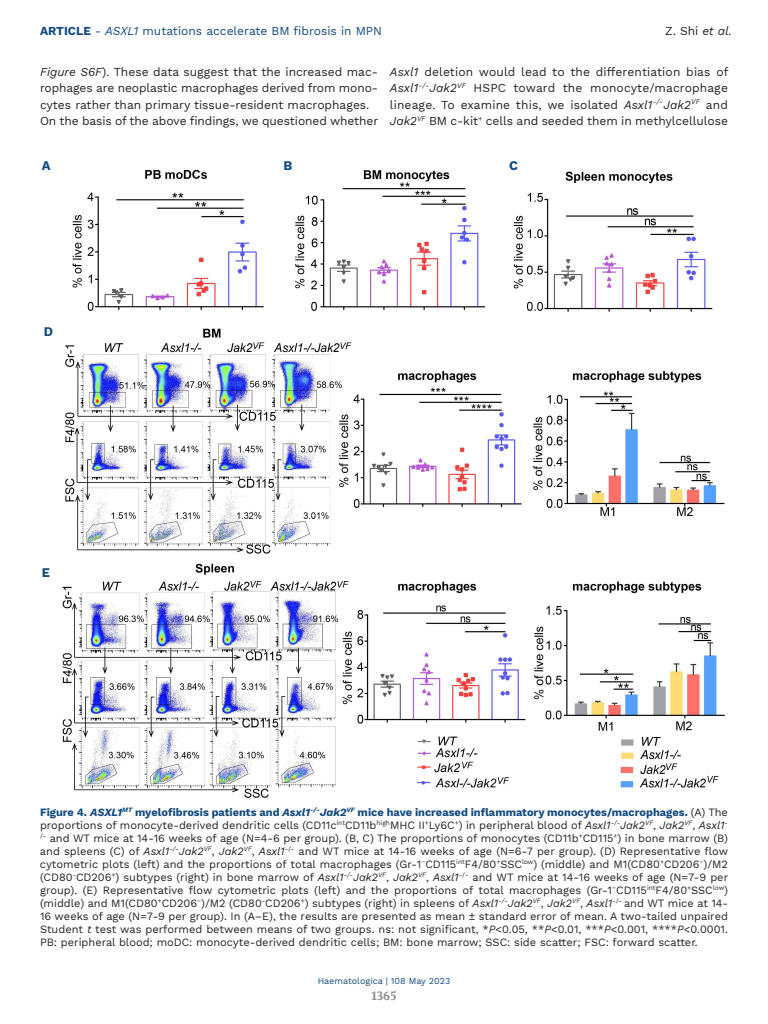
<style>
.page{position:relative;width:768px;height:1024px;background:#fff}
.page>*{position:absolute;margin:0;border:0;box-sizing:border-box;transform-origin:0 0}
.t1{font:700 13px "Work Sans";color:#134a80}
.t2{font:12px/16.5px "Work Sans";letter-spacing:-.005em;color:#222221}
.t3{font:12px "Work Sans";color:#134a80}
.t4{font:700 12px "Volkhov";color:#919190}
.t5{font:11px/13px "Work Sans";color:#222221;text-align:justify}
.t6{font:9px "Work Sans";color:#134a80}
.s1{font-weight:700}
.s2{font-style:italic}
.s3{font-weight:700;color:#134a80}
.s4{font-weight:700;font-style:italic;color:#134a80}
</style>
<div class="page">
<img style="left:62px;top:169px;width:663px;height:629px">
<p class="t3" style="left:40px;top:24px;width:344px"><span class="s1">ARTICLE</span> - <span class="s2">ASXL1</span> mutations accelerate BM fibrosis in MPN</p>
<p class="t2" style="left:665px;top:23px;width:68px">Z. Shi <span class="s2">et al.</span></p>
<p class="t2" style="left:40px;top:63px;width:340px"><span class="s2">Figure S6F</span>). These data suggest that the increased mac&shy;rophages are neoplastic macrophages derived from mono&shy;cytes rather than primary tissue-resident macrophages.<br>On the basis of the above findings, we questioned whether</p>
<p class="t2" style="left:390px;top:63px;width:340px;text-align:justify"><span class="s2">Asxl1</span> deletion would lead to the differentiation bias of <span class="s2">Asxl1</span><sup>-/-</sup><span class="s2">Jak2</span><sup>VF</sup> HSPC toward the monocyte/macrophage lineage. To examine this, we isolated <span class="s2">Asxl1</span><sup>-/-</sup><span class="s2">Jak2</span><sup>VF</sup> and <span class="s2">Jak2</span><sup>VF</sup> BM c-kit<sup>+</sup> cells and seeded them in methylcellulose</p>
<p class="t1" style="left:42px;top:158px;width:10px">A</p>
<p class="t1" style="left:283px;top:158px;width:10px">B</p>
<p class="t1" style="left:509px;top:158px;width:10px">C</p>
<p class="t1" style="left:44px;top:324px;width:11px">D</p>
<p class="t1" style="left:42px;top:565px;width:10px">E</p>
<p class="t5" style="left:40px;top:805px;width:690px"><span class="s3">Figure 4.</span> <span class="s4">ASXL1</span><sup>MT</sup> <span class="s3">myelofibrosis patients and</span> <span class="s4">Asxl1</span><sup>-/-</sup><span class="s4">Jak2</span><sup>VF</sup> <span class="s3">mice have increased inflammatory monocytes/macrophages.</span> (A) The proportions of monocyte-derived dendritic cells (CD11c<sup>int</sup>CD11b<sup>high</sup>MHC II<sup>+</sup>Ly6C<sup>+</sup>) in peripheral blood of <span class="s2">Asxl1</span><sup>-/-</sup><span class="s2">Jak2</span><sup>VF</sup>, <span class="s2">Jak2</span><sup>VF</sup>, <span class="s2">Asxl1</span><sup>- /-</sup> and WT mice at 14-16 weeks of age (N=4-6 per group). (B, C) The proportions of monocytes (CD11b<sup>+</sup>CD115<sup>+</sup>) in bone marrow (B) and spleens (C) of <span class="s2">Asxl1</span><sup>-/-</sup><span class="s2">Jak2</span><sup>VF</sup>, <span class="s2">Jak2</span><sup>VF</sup>, <span class="s2">Asxl1</span><sup>-/-</sup> and WT mice at 14-16 weeks of age (N=6-7 per group). (D) Representative flow cytometric plots (left) and the proportions of total macrophages (Gr-1<sup>−</sup>CD115<sup>int</sup>F4/80<sup>+</sup>SSC<sup>low</sup>) (middle) and M1(CD80<sup>+</sup>CD206<sup>−</sup>)/M2 (CD80<sup>-</sup>CD206<sup>+</sup>) subtypes (right) in bone marrow of <span class="s2">Asxl1</span><sup>-/-</sup><span class="s2">Jak2</span><sup>VF</sup>, <span class="s2">Jak2</span><sup>VF</sup>, <span class="s2">Asxl1</span><sup>-/-</sup> and WT mice at 14-16 weeks of age (N=7-9 per group). (E) Representative flow cytometric plots (left) and the proportions of total macrophages (Gr-1<sup>−</sup>CD115<sup>int</sup>F4/80<sup>+</sup>SSC<sup>low</sup>) (middle) and M1(CD80<sup>+</sup>CD206<sup>−</sup>)/M2 (CD80<sup>-</sup>CD206<sup>+</sup>) subtypes (right) in spleens of <span class="s2">Asxl1</span><sup>-/-</sup><span class="s2">Jak2</span><sup>VF</sup>, <span class="s2">Jak2</span><sup>VF</sup>, <span class="s2">Asxl1</span><sup>-/-</sup> and WT mice at 14- 16 weeks of age (N=7-9 per group). In (A–E), the results are presented as mean ± standard error of mean. A two-tailed unpaired Student <span class="s2">t</span> test was performed between means of two groups. ns: not significant, *<span class="s2">P</span>&lt;0.05, **<span class="s2">P</span>&lt;0.01, ***<span class="s2">P</span>&lt;0.001, ****<span class="s2">P</span>&lt;0.0001.<br>PB: peripheral blood; moDC: monocyte-derived dendritic cells; BM: bone marrow; SSC: side scatter; FSC: forward scatter.</p>
<p class="t6" style="left:318px;top:976px;width:134px">Haematologica | 108 May 2023</p>
<p class="t4" style="left:371px;top:988px;width:27px">1365</p>
</div>
